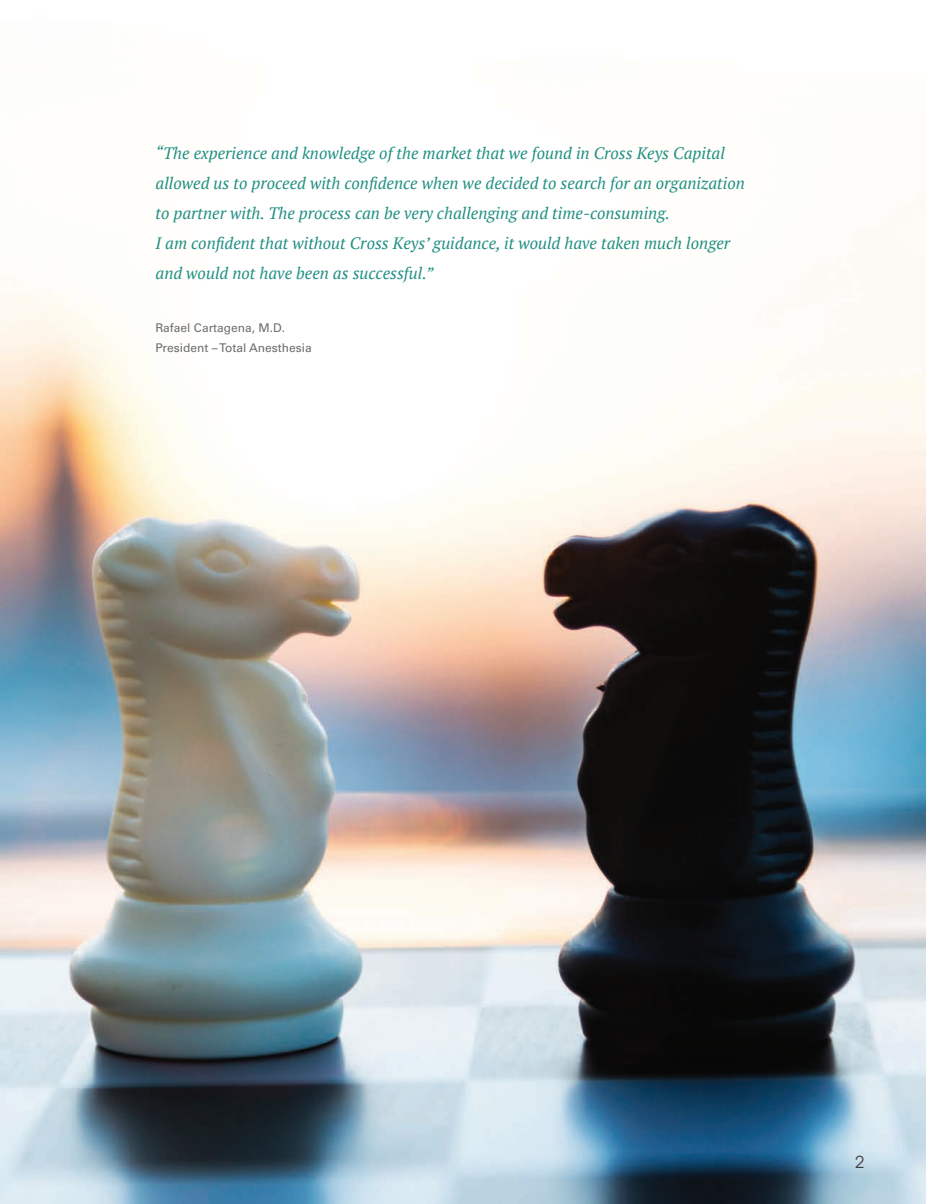
<style>
.page{position:relative;width:926px;height:1204px;background:#fff}
.page>*{position:absolute;margin:0;border:0;box-sizing:border-box;transform-origin:0 0}
.t1{font:italic 16.5px/30px "PT Serif";color:#229083}
.t2{font:16.5px "Avant Garde";color:#3e3e3f}
.t3{font:12px/19.5px "Univers";color:#6c6d70}
</style>
<div class="page">
<img style="left:0;top:292px;width:926px;height:911px">
<p class="t1" style="left:155px;top:138px;width:591px">“The experience and knowledge of the market that we found in Cross Keys Capital allowed us to proceed with confidence when we decided to search for an organization to partner with. The process can be very challenging and time-consuming.<br>I am confident that without Cross Keys’ guidance, it would have taken much longer and would not have been as successful.”</p>
<p class="t3" style="left:155px;top:318px;width:158px">Rafael Cartagena, M.D.<br>President – Total Anesthesia</p>
<p class="t2" style="left:855px;top:1152px;width:11px">2</p>
</div>
